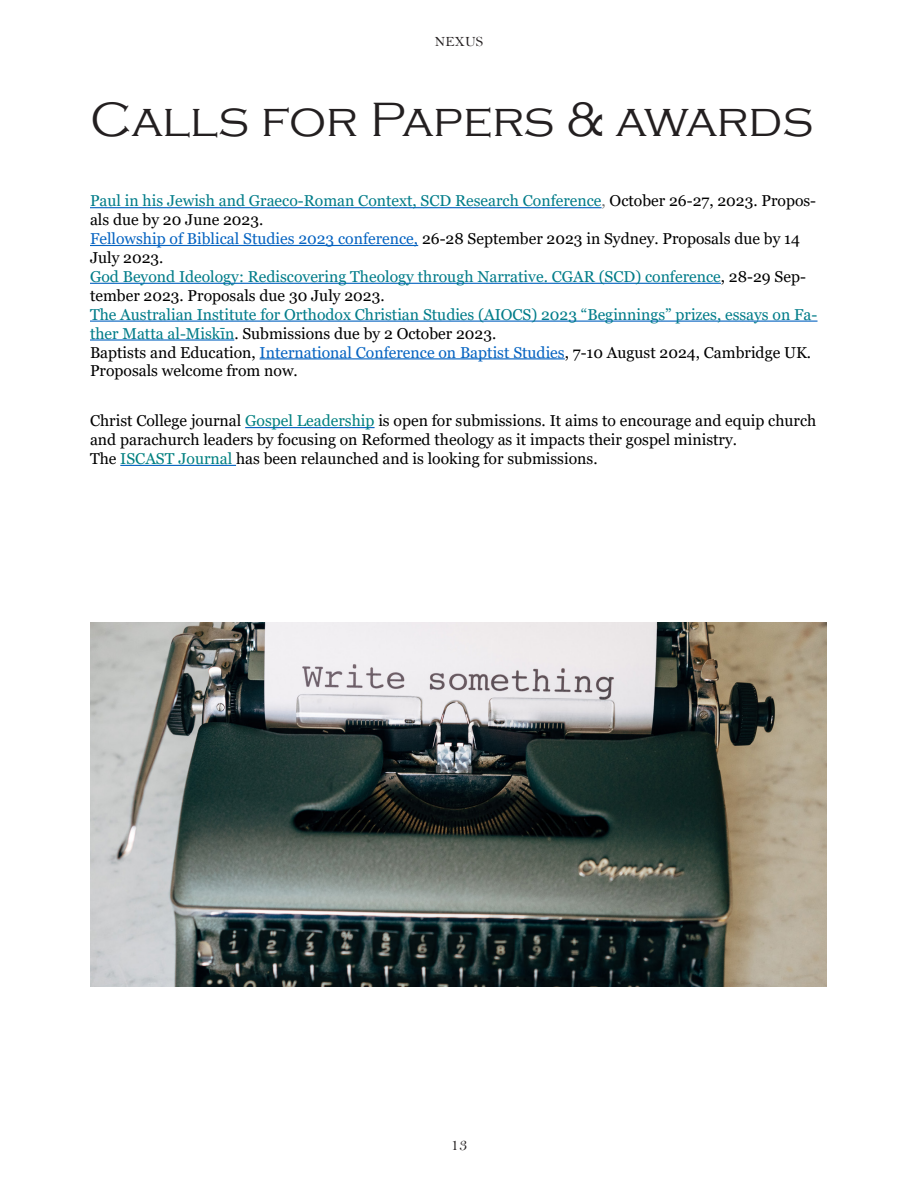
<style>
.page{position:relative;width:918px;height:1188px;background:#fff}
.page>*{position:absolute;margin:0;border:0;box-sizing:border-box;transform-origin:0 0}
.t1{font:300 49.5px "Copperplate Gothic";color:#231f20}
.t2{font:16.95px "Bell";color:#231f20}
.t3{font:15.75px/18.9px "Georgia";color:#000}
.t4{font:14.1px "Bell";color:#231f20}
.s1{color:#007c89}
.s2{color:#757575}
.s3{color:#0563c1}
.s4{color:#008080}
</style>
<div class="page">
<hr style="left:90px;top:207px;width:512px;height:1px;background:#0563c1">
<hr style="left:90px;top:245px;width:328px;height:1px;background:#0563c1">
<hr style="left:90px;top:283px;width:631px;height:1px;background:#0563c1">
<hr style="left:90px;top:321px;width:728px;height:1px;background:#0563c1">
<hr style="left:90px;top:339px;width:144px;height:2px;background:#0563c1">
<hr style="left:260px;top:358px;width:305px;height:1px;background:#0563c1">
<hr style="left:245px;top:427px;width:130px;height:1px;background:#0563c1">
<hr style="left:120px;top:465px;width:116px;height:1px;background:#0563c1">
<img style="left:90px;top:622px;width:736px;height:365px">
<p class="t4" style="left:435px;top:34px;width:50px">NEXUS</p>
<p class="t1" style="left:90px;top:93px;width:724px">Calls for Papers &amp; awards</p>
<p class="t3" style="left:90px;top:192px;width:729px"><span class="s1">Paul in his Jewish and Graeco-Roman Context, SCD Research Conference</span><span class="s2">,</span> October 26-27, 2023. Propos&shy;als due by 20 June 2023.<br><span class="s3">Fellowship of Biblical Studies 2023 conference,</span> 26-28 September 2023 in Sydney. Proposals due by 14<br>July 2023.<br><span class="s1">God Beyond Ideology: Rediscovering Theology through Narrative. CGAR (SCD) conference</span>, 28-29 Sep&shy;tember 2023. Proposals due 30 July 2023.<br><span class="s1">The Australian Institute for Orthodox Christian Studies (AIOCS) 2023 “Beginnings” prizes, essays on Fa&shy;ther Matta al-Miskīn</span>. Submissions due by 2 October 2023.<br>Baptists and Education, <span class="s3">International Conference on Baptist Studies</span>, 7-10 August 2024, Cambridge UK.<br>Proposals welcome from now.</p>
<p class="t3" style="left:90px;top:412px;width:728px">Christ College journal <span class="s4">Gospel Leadership</span> is open for submissions. It aims to encourage and equip church and parachurch leaders by focusing on Reformed theology as it impacts their gospel ministry.<br>The <span class="s4">ISCAST Journal</span> has been relaunched and is looking for submissions.</p>
<p class="t2" style="left:451px;top:1135px;width:18px">13</p>
</div>
